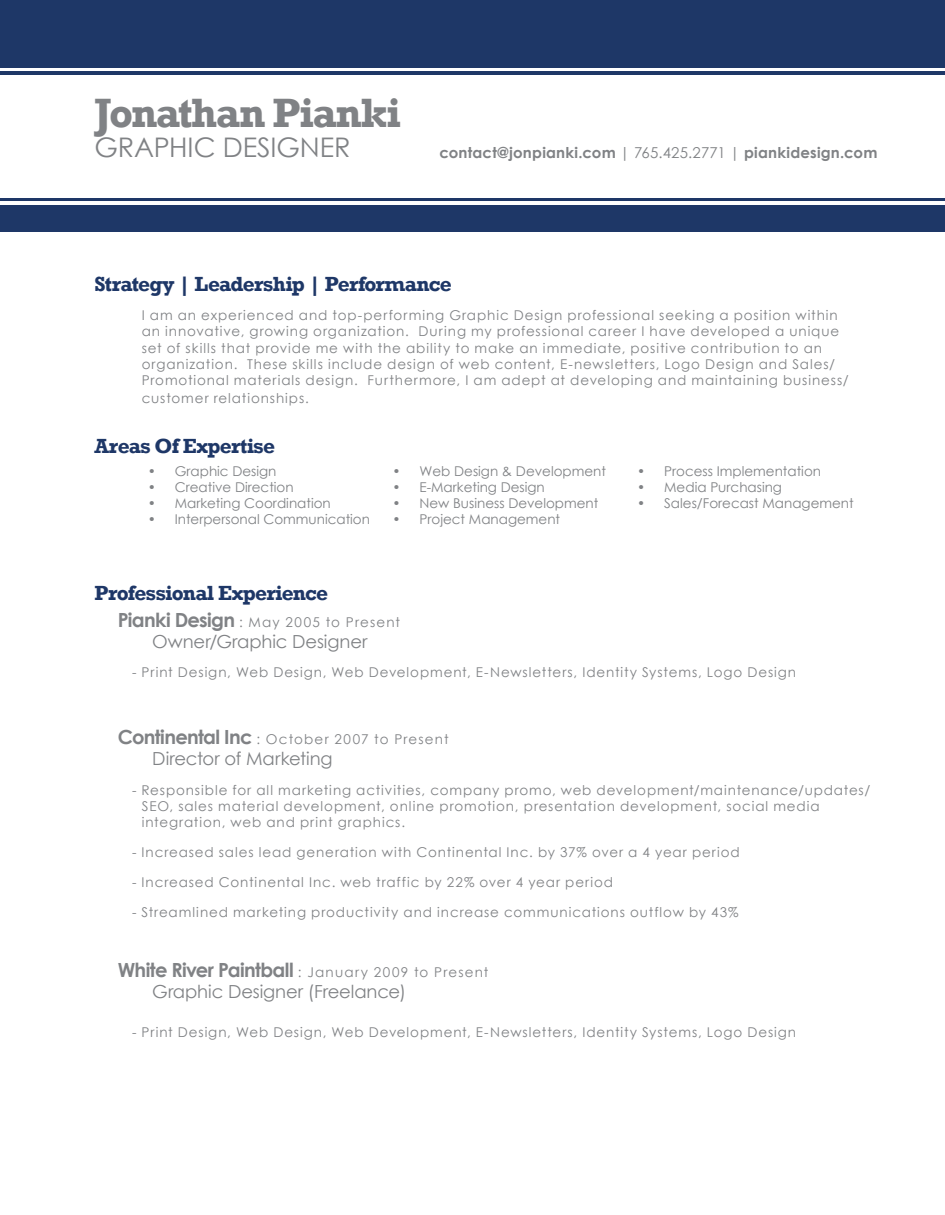
<style>
.page{position:relative;width:945px;height:1215px;background:#fff}
.page>*{position:absolute;margin:0;border:0;box-sizing:border-box;transform-origin:0 0}
.t1{font:700 42px "Rockwell";letter-spacing:-.035em;color:#808285}
.t2{font:27px "Century Gothic";letter-spacing:-.005em;color:#808285}
.t3{font:700 21px "Rockwell";letter-spacing:-.04em;color:#1e3767}
.t4{font:18px "Century Gothic";letter-spacing:-.005em;color:#808285}
.t5{font:700 15px "Century Gothic";letter-spacing:.015em;color:#808285}
.t6{font:13.5px/16.2px "Century Gothic";letter-spacing:.065em;color:#808285}
.t7{font:13.5px "Century Gothic";color:#808285}
.t8{font:13.5px "Century Gothic";letter-spacing:.09em;color:#808285}
.t9{font:13.5px "Century Gothic";letter-spacing:.085em;color:#808285}
.s1{font-weight:400}
.s2{font-weight:700;font-size:19.5px}
</style>
<div class="page">
<div style="left:0;top:0;width:945px;height:68px;background:#1e3767"></div>
<hr style="left:0;top:72px;width:945px;height:3px;background:#1e3767">
<div style="left:0;top:206px;width:945px;height:26px;background:#1e3767"></div>
<hr style="left:0;top:198px;width:945px;height:3px;background:#1e3767">
<p class="t1" style="left:94px;top:88px;width:308px">Jonathan Pianki</p>
<p class="t2" style="left:94px;top:129px;width:165px">Graphic Designer</p>
<p class="t5" style="left:440px;top:141px;width:439px">contact@jonpianki.com <span class="s1">| 765.425.2771 |</span> piankidesign.com</p>
<p class="t3" style="left:94px;top:271px;width:359px">Strategy | Leadership | Performance</p>
<p class="t6" style="left:142px;top:307px;width:709px">I am an experienced and top-performing Graphic Design professional seeking a position within an innovative, growing organization. During my professional career I have developed a unique set of skills that provide me with the ability to make an immediate, positive contribution to an organization. These skills include design of web content, E-newsletters, Logo Design and Sales/ Promotional materials design. Furthermore, I am adept at developing and maintaining business/</p>
<p class="t6" style="left:142px;top:390px;width:169px">customer relationships.</p>
<p class="t3" style="left:94px;top:434px;width:182px">Areas Of Expertise</p>
<p class="t7" style="left:148px;top:461px;width:130px">• Graphic Design</p>
<p class="t7" style="left:148px;top:477px;width:147px">• Creative Direction</p>
<p class="t7" style="left:148px;top:494px;width:185px">• Marketing Coordination</p>
<p class="t7" style="left:148px;top:510px;width:224px">• Interpersonal Communication</p>
<p class="t7" style="left:393px;top:461px;width:215px">• Web Design &amp; Development</p>
<p class="t7" style="left:393px;top:477px;width:154px">• E-Marketing Design</p>
<p class="t7" style="left:393px;top:494px;width:207px">• New Business Development</p>
<p class="t7" style="left:393px;top:510px;width:169px">• Project Management</p>
<p class="t7" style="left:637px;top:461px;width:185px">• Process Implementation</p>
<p class="t7" style="left:637px;top:477px;width:146px">• Media Purchasing</p>
<p class="t7" style="left:637px;top:494px;width:218px">• Sales/Forecast Management</p>
<p class="t3" style="left:94px;top:580px;width:235px">Professional Experience</p>
<p class="t8" style="left:118px;top:612px;width:284px"><span class="s2">Pianki Design</span> : May 2005 to Present</p>
<p class="t4" style="left:152px;top:629px;width:217px">Owner/Graphic Designer</p>
<p class="t6" style="left:132px;top:664px;width:666px">- Print Design, Web Design, Web Development, E-Newsletters, Identity Systems, Logo Design</p>
<p class="t9" style="left:118px;top:730px;width:332px"><span class="s2">Continental Inc</span> : October 2007 to Present</p>
<p class="t4" style="left:152px;top:746px;width:182px">Director of Marketing</p>
<p class="t6" style="left:142px;top:782px;width:730px;text-indent:-10px">- Responsible for all marketing activities, company promo, web development/maintenance/updates/<br>SEO, sales material development, online promotion, presentation development, social media integration, web and print graphics.</p>
<p class="t6" style="left:132px;top:844px;width:609px">- Increased sales lead generation with Continental Inc. by 37% over a 4 year period</p>
<p class="t6" style="left:132px;top:874px;width:482px">- Increased Continental Inc. web traffic by 22% over 4 year period</p>
<p class="t6" style="left:132px;top:903px;width:608px">- Streamlined marketing productivity and increase communications outflow by 43%</p>
<p class="t8" style="left:118px;top:963px;width:372px"><span class="s2">White River Paintball</span> : January 2009 to Present</p>
<p class="t4" style="left:152px;top:979px;width:255px">Graphic Designer (Freelance)</p>
<p class="t6" style="left:132px;top:1023px;width:666px">- Print Design, Web Design, Web Development, E-Newsletters, Identity Systems, Logo Design</p>
</div>
